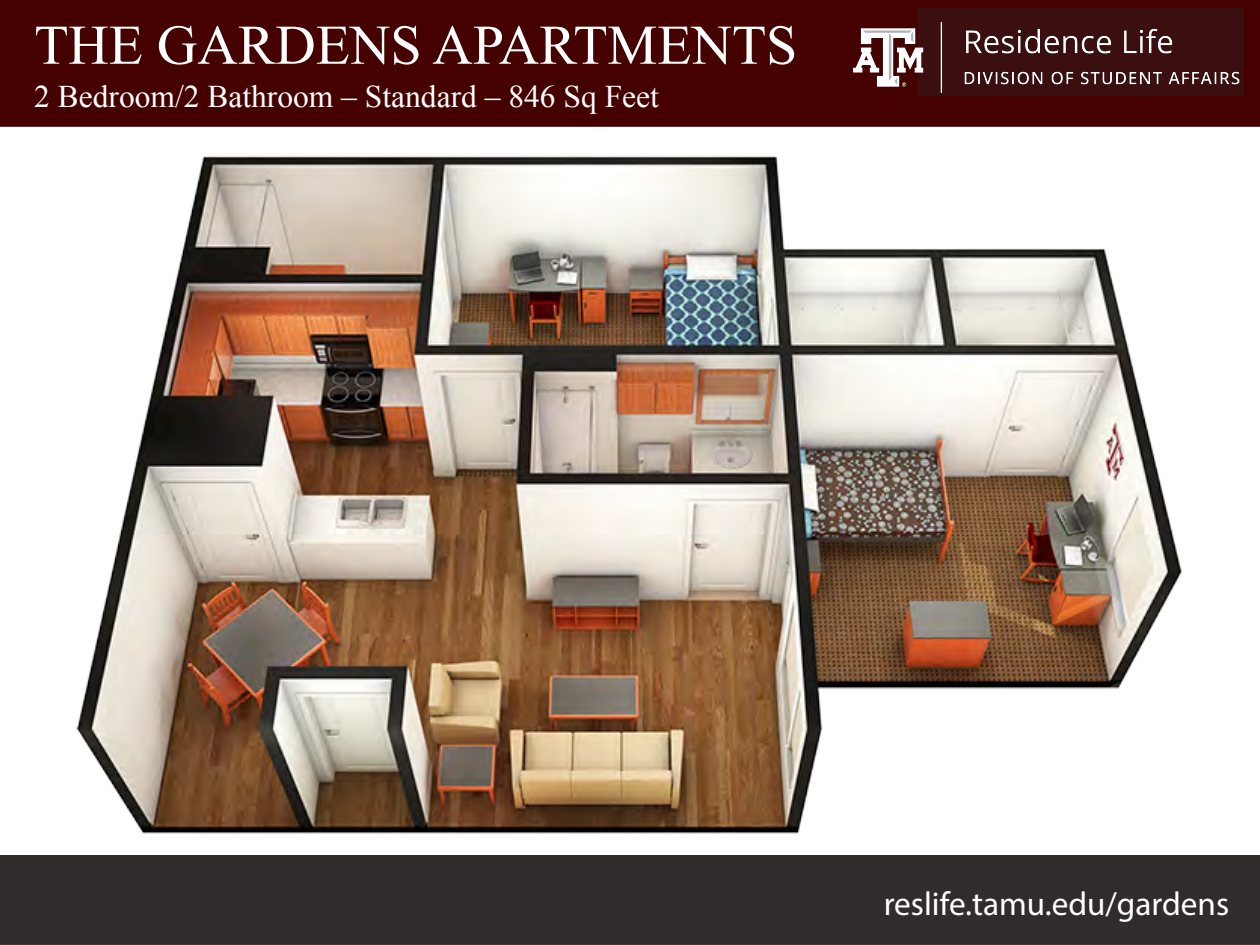
<style>
.page{position:relative;width:1260px;height:945px;background:#fff}
.page>*{position:absolute;margin:0;border:0;box-sizing:border-box;transform-origin:0 0}
.t1{font:56px "Times New Roman";color:#fff}
.t2{font:33.25px "Myriad Pro";color:#fff}
.t3{font:31.5px "Times New Roman";color:#fff}
</style>
<div class="page">
<div style="left:0;top:0;width:1260px;height:126px;background:#450000"></div>
<div style="left:0;top:0;width:1260px;height:127px;border:2px solid #450000"></div>
<img style="left:1257px;top:9px;width:3px;height:77px">
<div style="left:0;top:856px;width:1260px;height:88px;background:#332c2c"></div>
<div style="left:0;top:855px;width:1260px;height:90px;border:2px solid #332c2c"></div>
<img style="left:76px;top:156px;width:1106px;height:678px">
<div style="left:919px;top:9px;width:325px;height:87px;background:#3b0f10"></div>
<img style="left:854px;top:23px;width:386px;height:70px">
<h1 class="t1" style="left:34px;top:7px;width:764px">THE GARDENS APARTMENTS</h1>
<p class="t3" style="left:34px;top:76px;width:626px">2 Bedroom/2 Bathroom – Standard – 846 Sq Feet</p>
<p class="t2" style="left:884px;top:883px;width:347px">reslife.tamu.edu/gardens</p>
<p class="t3" style="left:1003px;top:881px;width:204px">reslife.tamu.edu</p>
</div>
